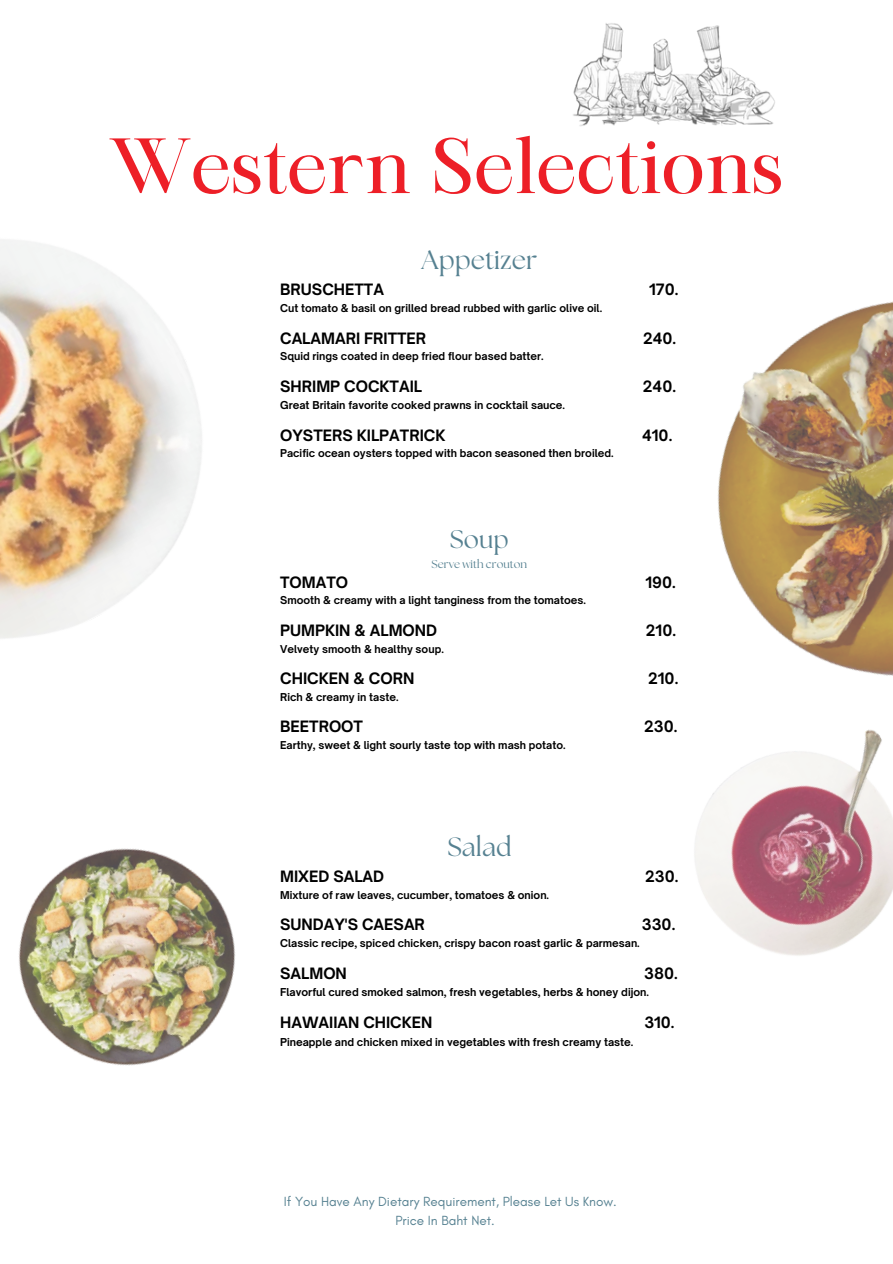
<style>
.page{position:relative;width:893px;height:1264px;background:#fff}
.page>*{position:absolute;margin:0;border:0;box-sizing:border-box;transform-origin:0 0}
.t1{font:75px "Maharlika";color:#ed1f27}
.t2{font:26.55px "The Seasons";color:#568191}
.t3{font:26.4px "The Seasons";color:#568191}
.t4{font:25.35px "The Seasons";color:#568191}
.t5{font:700 15px "Open Sauce One";color:#000}
.t6{font:700 14.85px "Open Sauce One";color:#000}
.t7{font:13.5px "Glacial Indifference";color:#568191}
.t8{font:11.25px "The Seasons";color:#568191}
.t9{font:700 10.5px "Open Sauce One";color:#000}
.t10{font:700 10.35px "Open Sauce One";color:#000}
</style>
<div class="page">
<img style="left:573px;top:23px;width:202px;height:104px">
<img style="left:717px;top:302px;width:175px;height:374px">
<img style="left:0;top:240px;width:202px;height:399px">
<img style="left:694px;top:729px;width:198px;height:227px">
<img style="left:18px;top:848px;width:217px;height:218px">
<p class="t1" style="left:109px;top:136px;width:675px">Western Selections</p>
<p class="t2" style="left:421px;top:247px;width:117px">Appetizer</p>
<p class="t5" style="left:280px;top:280px;width:105px">BRUSCHETTA</p>
<p class="t5" style="left:649px;top:280px;width:31px">170.</p>
<p class="t10" style="left:280px;top:301px;width:323px">Cut tomato &amp; basil on grilled bread rubbed with garlic olive oil.</p>
<p class="t5" style="left:280px;top:328px;width:148px">CALAMARI FRITTER</p>
<p class="t5" style="left:643px;top:328px;width:35px">240.</p>
<p class="t10" style="left:280px;top:349px;width:265px">Squid rings coated in deep fried flour based batter.</p>
<p class="t5" style="left:280px;top:377px;width:143px">SHRIMP COCKTAIL</p>
<p class="t5" style="left:643px;top:377px;width:35px">240.</p>
<p class="t9" style="left:280px;top:398px;width:286px">Great Britain favorite cooked prawns in cocktail sauce.</p>
<p class="t5" style="left:280px;top:426px;width:167px">OYSTERS KILPATRICK</p>
<p class="t5" style="left:642px;top:426px;width:32px">410.</p>
<p class="t10" style="left:280px;top:447px;width:335px">Pacific ocean oysters topped with bacon seasoned then broiled.</p>
<p class="t4" style="left:450px;top:527px;width:60px">Soup</p>
<p class="t8" style="left:431px;top:559px;width:97px">Serve with crouton</p>
<p class="t5" style="left:280px;top:573px;width:69px">TOMATO</p>
<p class="t5" style="left:645px;top:573px;width:32px">190.</p>
<p class="t10" style="left:280px;top:594px;width:307px">Smooth &amp; creamy with a light tanginess from the tomatoes.</p>
<p class="t5" style="left:280px;top:621px;width:158px">PUMPKIN &amp; ALMOND</p>
<p class="t5" style="left:646px;top:621px;width:32px">210.</p>
<p class="t10" style="left:280px;top:642px;width:165px">Velvety smooth &amp; healthy soup.</p>
<p class="t5" style="left:280px;top:669px;width:136px">CHICKEN &amp; CORN</p>
<p class="t5" style="left:648px;top:669px;width:32px">210.</p>
<p class="t10" style="left:280px;top:690px;width:120px">Rich &amp; creamy in taste.</p>
<p class="t5" style="left:280px;top:717px;width:84px">BEETROOT</p>
<p class="t5" style="left:644px;top:717px;width:35px">230.</p>
<p class="t10" style="left:280px;top:738px;width:287px">Earthy, sweet &amp; light sourly taste top with mash potato.</p>
<p class="t3" style="left:447px;top:835px;width:65px">Salad</p>
<p class="t5" style="left:280px;top:867px;width:105px">MIXED SALAD</p>
<p class="t5" style="left:645px;top:867px;width:35px">230.</p>
<p class="t10" style="left:280px;top:888px;width:270px">Mixture of raw leaves, cucumber, tomatoes &amp; onion.</p>
<p class="t5" style="left:280px;top:915px;width:146px">SUNDAY'S CAESAR</p>
<p class="t5" style="left:641px;top:915px;width:35px">330.</p>
<p class="t10" style="left:280px;top:936px;width:361px">Classic recipe, spiced chicken, crispy bacon roast garlic &amp; parmesan.</p>
<p class="t5" style="left:280px;top:963px;width:68px">SALMON</p>
<p class="t5" style="left:644px;top:963px;width:35px">380.</p>
<p class="t9" style="left:280px;top:985px;width:370px">Flavorful cured smoked salmon, fresh vegetables, herbs &amp; honey dijon.</p>
<p class="t6" style="left:280px;top:1013px;width:154px">HAWAIIAN CHICKEN</p>
<p class="t6" style="left:644px;top:1013px;width:32px">310.</p>
<p class="t9" style="left:280px;top:1035px;width:355px">Pineapple and chicken mixed in vegetables with fresh creamy taste.</p>
<p class="t7" style="left:284px;top:1193px;width:334px">If You Have Any Dietary Requirement, Please Let Us Know.</p>
<p class="t7" style="left:395px;top:1212px;width:101px">Price In Baht Net.</p>
</div>
